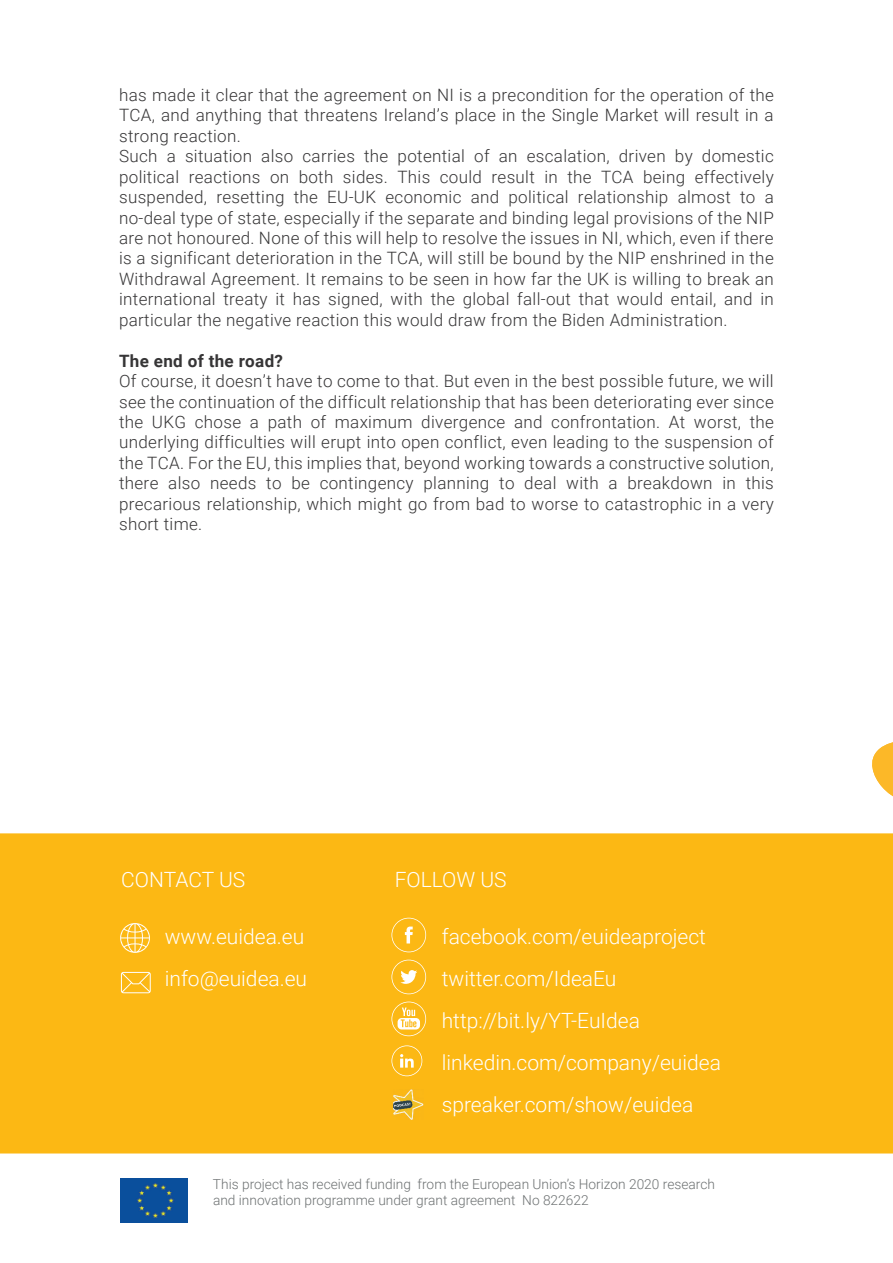
<style>
.page{position:relative;width:893px;height:1263px;background:#fff}
.page>*{position:absolute;margin:0;border:0;box-sizing:border-box;transform-origin:0 0}
.t1{font:300 21px/42px "Roboto";color:#fff}
.t2{font:300 17.1px/20.4px "Roboto";letter-spacing:.02em;color:#363536}
.t3{font:700 17.1px "Roboto";letter-spacing:.02em;color:#363536}
.t4{font:300 13.65px/16.5px "Roboto";color:#6d7172}
</style>
<div class="page">
<div style="left:0;top:833px;width:893px;height:321px;background:#fcb814"></div>
<svg style="left:120px;top:923px;width:30px;height:30px"></svg>
<svg style="left:121px;top:972px;width:30px;height:21px"></svg>
<svg style="left:391px;top:918px;width:35px;height:34px"></svg>
<svg style="left:391px;top:960px;width:35px;height:34px"></svg>
<svg style="left:391px;top:1002px;width:35px;height:34px"></svg>
<img style="left:120px;top:1179px;width:67px;height:43px">
<img style="left:394px;top:1089px;width:29px;height:31px">
<svg style="left:391px;top:1045px;width:31px;height:31px"></svg>
<svg style="left:872px;top:742px;width:21px;height:55px"></svg>
<p class="t2" style="left:119px;top:84px;width:656px">has made it clear that the agreement on NI is a precondition for the operation of the TCA, and anything that threatens Ireland’s place in the Single Market will result in a strong reaction.<br>Such a situation also carries the potential of an escalation, driven by domestic political reactions on both sides. This could result in the TCA being effectively suspended, resetting the EU-UK economic and political relationship almost to a no-deal type of state, especially if the separate and binding legal provisions of the NIP are not honoured. None of this will help to resolve the issues in NI, which, even if there is a significant deterioration in the TCA, will still be bound by the NIP enshrined in the Withdrawal Agreement. It remains to be seen in how far the UK is willing to break an international treaty it has signed, with the global fall-out that would entail, and in particular the negative reaction this would draw from the Biden Administration.</p>
<p class="t3" style="left:119px;top:349px;width:165px">The end of the road?</p>
<p class="t2" style="left:119px;top:370px;width:656px;text-align:justify">Of course, it doesn’t have to come to that. But even in the best possible future, we will see the continuation of the difficult relationship that has been deteriorating ever since the UKG chose a path of maximum divergence and confrontation. At worst, the underlying difficulties will erupt into open conflict, even leading to the suspension of the TCA. For the EU, this implies that, beyond working towards a constructive solution, there also needs to be contingency planning to deal with a breakdown in this precarious relationship, which might go from bad to worse to catastrophic in a very short time.</p>
<p class="t1" style="left:121px;top:858px;width:126px">CONTACT US</p>
<p class="t1" style="left:395px;top:858px;width:113px">FOLLOW US</p>
<p class="t1" style="left:165px;top:915px;width:144px">www.euidea.eu info@euidea.eu</p>
<p class="t1" style="left:442px;top:915px;width:281px">facebook.com/euideaproject twitter.com/IdeaEu http://bit.ly/YT-EuIdea linkedin.com/company/euidea spreaker.com/show/euidea</p>
<p class="t4" style="left:213px;top:1175px;width:503px">This project has received funding from the European Union’s Horizon 2020 research and innovation programme under grant agreement No 822622</p>
</div>
